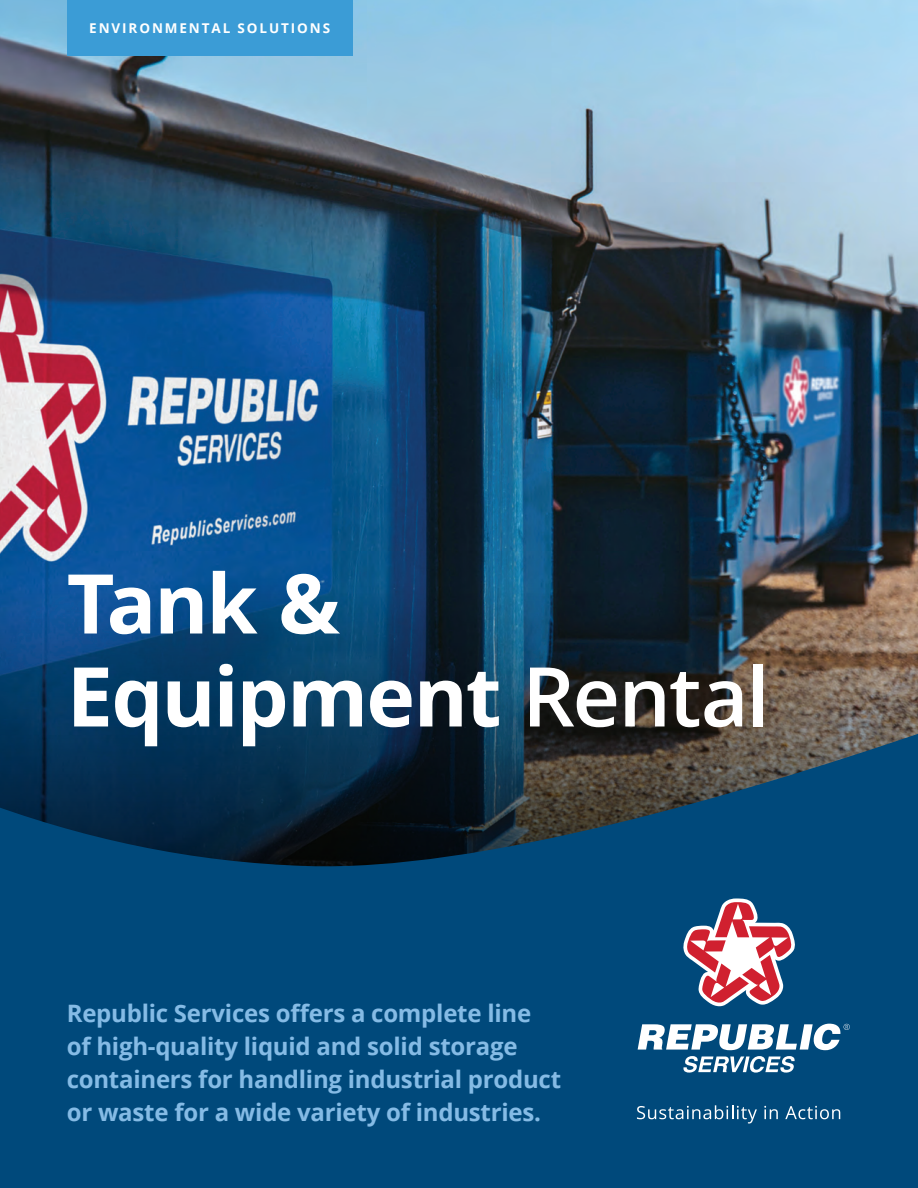
<style>
.page{position:relative;width:918px;height:1188px;background:#fff}
.page>*{position:absolute;margin:0;border:0;box-sizing:border-box;transform-origin:0 0}
.t1{font:700 82.5px/93px "Open Sans";letter-spacing:-.025em;color:#fff}
.t2{font:700 24px/33px "Open Sans";letter-spacing:-.01em;color:#85bbe5}
.t3{font:700 13.5px "Open Sans";letter-spacing:.14em;color:#fff}
.s1{font-weight:600}
</style>
<div class="page">
<img style="left:0;top:0;width:918px;height:302px">
<img style="left:0;top:302px;width:918px;height:427px">
<svg style="left:0;top:729px;width:918px;height:459px;background:#06426c"></svg>
<svg style="left:637px;top:1105px;width:120px;height:19px;background:#2f6a93"></svg>
<svg style="left:764px;top:1106px;width:14px;height:13px"></svg>
<svg style="left:785px;top:1106px;width:55px;height:13px"></svg>
<svg style="left:638px;top:1024px;width:212px;height:26px"></svg>
<svg style="left:683px;top:1056px;width:112px;height:17px"></svg>
<svg style="left:682px;top:899px;width:114px;height:107px"></svg>
<div style="left:67px;top:0;width:286px;height:55px;background:#3b9cd6"></div>
<p class="t3" style="left:89px;top:18px;width:242px">ENVIRONMENTAL SOLUTIONS</p>
<h1 class="t1" style="left:67px;top:555px;width:704px">Tank &amp;<br>Equipment <span class="s1">Rental</span></h1>
<p class="t2" style="left:67px;top:996px;width:496px">Republic Services offers a complete line of high-quality liquid and solid storage containers for handling industrial product or waste for a wide variety of industries.</p>
</div>
